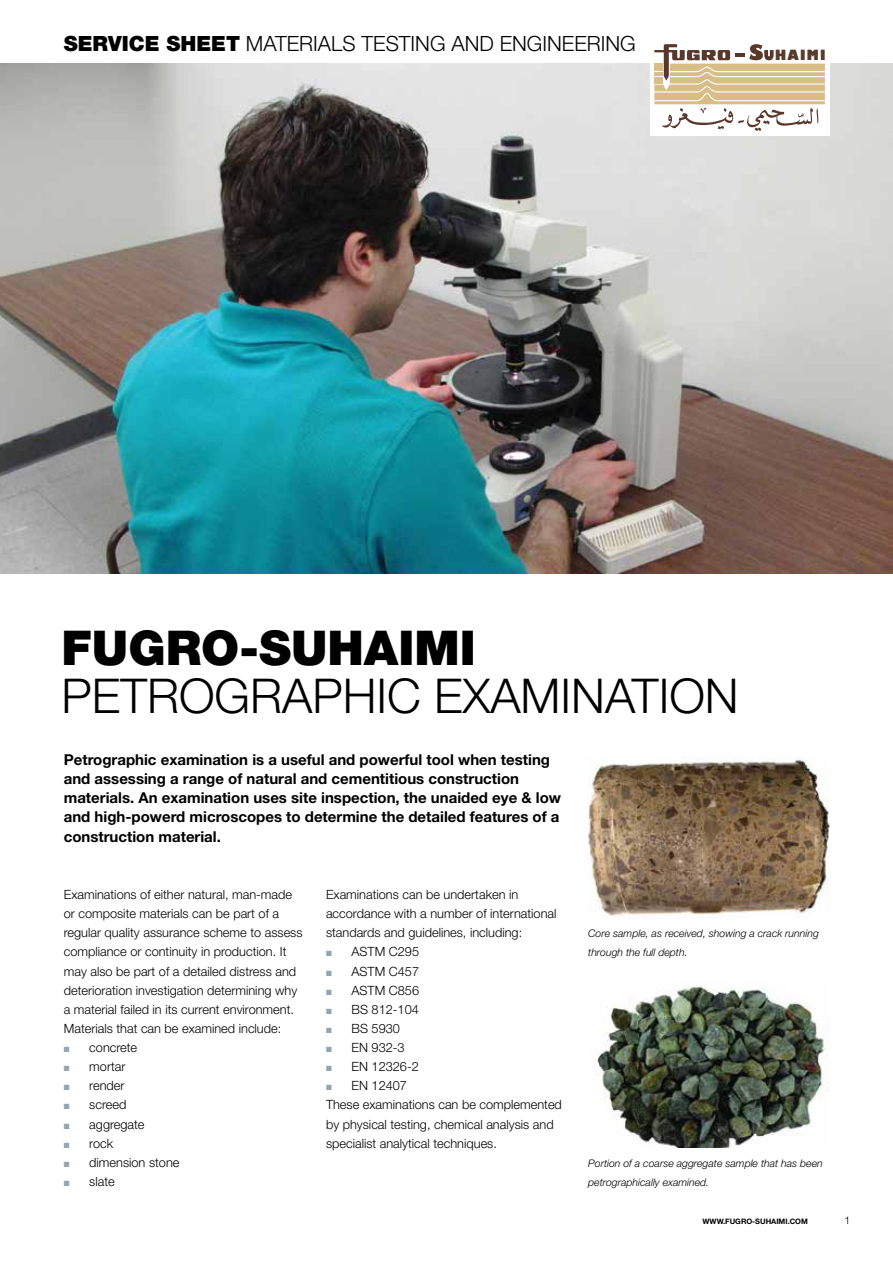
<style>
.page{position:relative;width:893px;height:1263px;background:#fff}
.page>*{position:absolute;margin:0;border:0;box-sizing:border-box;transform-origin:0 0}
._02_Main_title_light{font:300 48px "Helvetica Neue LT Std";color:#000}
._02_Main_title_black{font:900 48px "Helvetica Neue LT Std";color:#000}
._01_Subject_text{font:300 21px "Helvetica Neue LT Std";color:#000}
._03_Intro_text{font:700 15px/19.2px "Helvetica Neue LT Std";color:#000}
.t1{font:800 13.8px "Gill Sans";letter-spacing:.105em;color:#5a3a2b;scale:.84 1}
._04_Body_text{font:300 12.75px/19.2px "Helvetica Neue LT Std";color:#000}
._05_Caption_left_ali{font:italic 300 10.5px/19.2px "Helvetica Neue LT Std";color:#000}
._19_Page_nr_right{font:300 10.5px "Helvetica Neue LT Std";color:#000}
.t2{font:700 7.5px "Helvetica Neue LT Std";color:#000}
.s1{font-weight:900}
.s2{color:#91a6b5}
</style>
<div class="page">
<img style="left:596px;top:985px;width:233px;height:163px">
<img style="left:588px;top:757px;width:241px;height:160px">
<img style="left:0;top:64px;width:893px;height:510px">
<div style="left:650px;top:0;width:179px;height:136px;background:#fff"></div>
<svg style="left:654px;top:44px;width:171px;height:87px"></svg>
<p class="_01_Subject_text" style="left:64px;top:31px;width:574px"><span class="s1">SERVICE SHEET</span> MATERIALS TESTING AND ENGINEERING</p>
<p class="t1" style="left:775px;top:47px;width:62px">HAIMI</p>
<p class="_02_Main_title_black" style="left:62px;top:620px;width:416px">FUGRO-SUHAIMI</p>
<p class="_02_Main_title_light" style="left:62px;top:667px;width:678px">PETROGRAPHIC EXAMINATION</p>
<p class="_03_Intro_text" style="left:64px;top:750px;width:499px">Petrographic examination is a useful and powerful tool when testing and assessing a range of natural and cementitious construction materials. An examination uses site inspection, the unaided eye &amp; low and high-powerd microscopes to determine the detailed features of a</p>
<p class="_03_Intro_text" style="left:64px;top:826px;width:159px">construction material.</p>
<p class="_04_Body_text" style="left:64px;top:884px;width:240px">Examinations of either natural, man-made or composite materials can be part of a regular quality assurance scheme to assess compliance or continuity in production. It may also be part of a detailed distress and deterioration investigation determining why a material failed in its current environment.<br>Materials that can be examined include:</p>
<p class="_04_Body_text" style="left:64px;top:1037px;width:75px"><span class="s2">■</span> concrete</p>
<p class="_04_Body_text" style="left:64px;top:1057px;width:63px"><span class="s2">■</span> mortar</p>
<p class="_04_Body_text" style="left:64px;top:1076px;width:62px"><span class="s2">■</span> render</p>
<p class="_04_Body_text" style="left:64px;top:1095px;width:64px"><span class="s2">■</span> screed</p>
<p class="_04_Body_text" style="left:64px;top:1114px;width:82px"><span class="s2">■</span> aggregate</p>
<p class="_04_Body_text" style="left:64px;top:1133px;width:51px"><span class="s2">■</span> rock</p>
<p class="_04_Body_text" style="left:64px;top:1152px;width:117px"><span class="s2">■</span> dimension stone</p>
<p class="_04_Body_text" style="left:64px;top:1171px;width:53px"><span class="s2">■</span> slate</p>
<p class="_04_Body_text" style="left:326px;top:884px;width:232px">Examinations can be undertaken in accordance with a number of international standards and guidelines, including:</p>
<p class="_04_Body_text" style="left:326px;top:942px;width:95px"><span class="s2">■</span> ASTM C295</p>
<p class="_04_Body_text" style="left:326px;top:961px;width:95px"><span class="s2">■</span> ASTM C457</p>
<p class="_04_Body_text" style="left:326px;top:980px;width:95px"><span class="s2">■</span> ASTM C856</p>
<p class="_04_Body_text" style="left:326px;top:999px;width:94px"><span class="s2">■</span> BS 812-104</p>
<p class="_04_Body_text" style="left:326px;top:1018px;width:75px"><span class="s2">■</span> BS 5930</p>
<p class="_04_Body_text" style="left:326px;top:1037px;width:80px"><span class="s2">■</span> EN 932-3</p>
<p class="_04_Body_text" style="left:326px;top:1057px;width:94px"><span class="s2">■</span> EN 12326-2</p>
<p class="_04_Body_text" style="left:326px;top:1076px;width:83px"><span class="s2">■</span> EN 12407</p>
<p class="_04_Body_text" style="left:326px;top:1095px;width:237px">These examinations can be complemented by physical testing, chemical analysis and specialist analytical techniques.</p>
<p class="_05_Caption_left_ali" style="left:588px;top:924px;width:232px">Core sample, as received, showing a crack running through the full depth.</p>
<p class="_05_Caption_left_ali" style="left:588px;top:1153px;width:236px">Portion of a coarse aggregate sample that has been petrographically examined.</p>
<p class="t2" style="left:702px;top:1217px;width:107px">WWW.FUGRO-SUHAIMI.COM</p>
<p class="_19_Page_nr_right" style="left:845px;top:1214px;width:7px">1</p>
</div>
